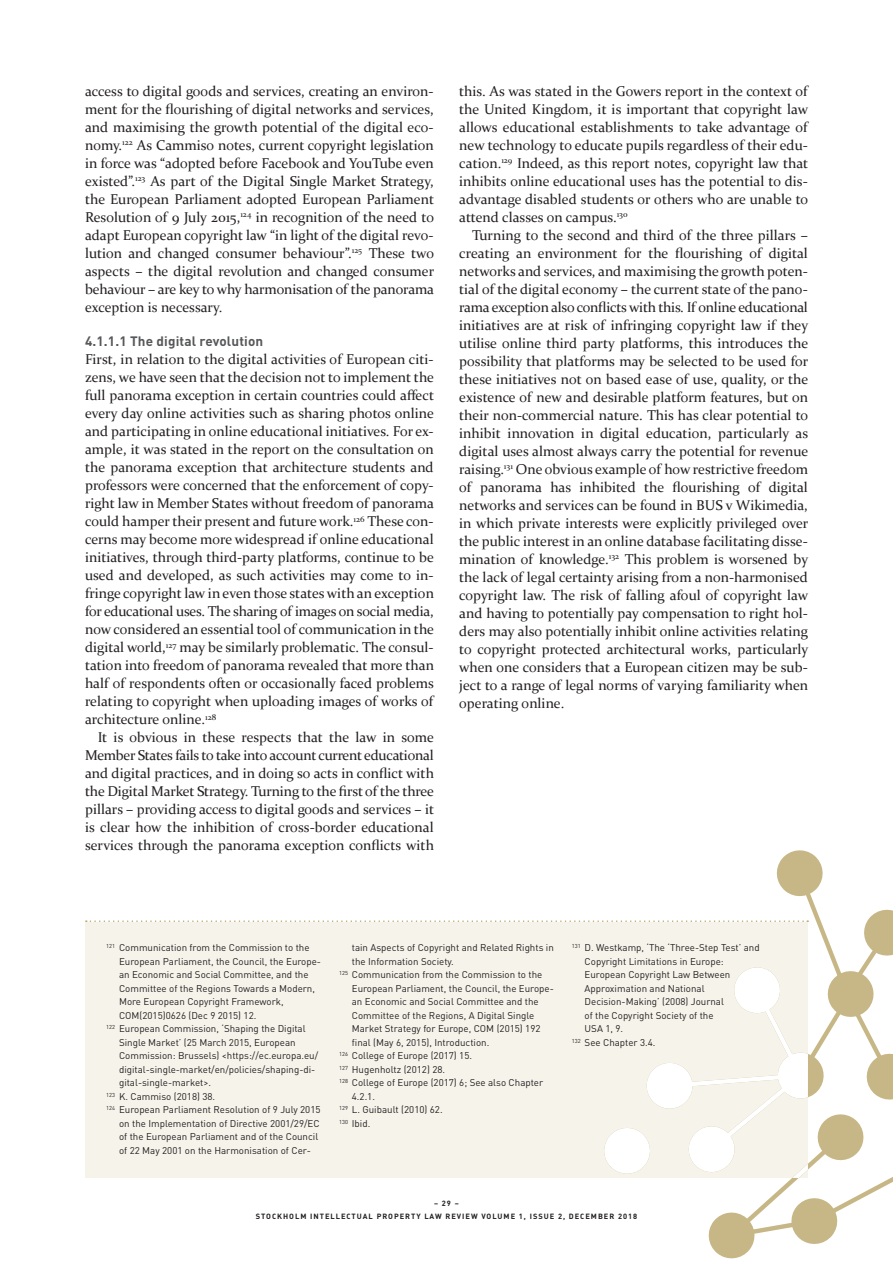
<style>
.page{position:relative;width:893px;height:1263px;background:#fff}
.page>*{position:absolute;margin:0;border:0;box-sizing:border-box;transform-origin:0 0}
.t1{font:14.25px/18px "Constantia";color:#231f20;text-align:justify}
.t2{font:700 13.5px "DIN";letter-spacing:.01em;color:#57585a}
.t3{font:9.75px "DIN";color:#231f20}
.t4{font:700 7.5px/13.5px "DIN";letter-spacing:.13em;color:#231f20;text-align:center}
</style>
<div class="page">
<svg style="left:86px;top:850px;width:807px;height:409px"></svg>
<p class="t1" style="left:85px;top:81px;width:351px">access to digital goods and services, creating an environ&shy;ment for the flourishing of digital networks and services, and maximising the growth potential of the digital eco&shy;nomy.<sup>122</sup> As Cammiso notes, current copyright legislation in force was “adopted before Facebook and YouTube even existed”.<sup>123</sup> As part of the Digital Single Market Strategy, the European Parliament adopted European Parliament Resolution of 9 July 2015,<sup>124</sup> in recognition of the need to adapt European copyright law “in light of the digital revo&shy;lution and changed consumer behaviour”.<sup>125</sup> These two aspects – the digital revolution and changed consumer behaviour – are key to why harmonisation of the panorama exception is necessary.</p>
<p class="t2" style="left:85px;top:333px;width:180px">4.1.1.1 The digital revolution</p>
<p class="t1" style="left:85px;top:350px;width:351px">First, in relation to the digital activities of European citi&shy;zens, we have seen that the decision not to implement the full panorama exception in certain countries could affect every day online activities such as sharing photos online and participating in online educational initiatives. For ex&shy;ample, it was stated in the report on the consultation on the panorama exception that architecture students and professors were concerned that the enforcement of copy&shy;right law in Member States without freedom of panorama could hamper their present and future work.<sup>126</sup> These con&shy;cerns may become more widespread if online educational initiatives, through third-party platforms, continue to be used and developed, as such activities may come to in&shy;fringe copyright law in even those states with an exception for educational uses. The sharing of images on social media, now considered an essential tool of communication in the digital world,<sup>127</sup> may be similarly problematic. The consul&shy;tation into freedom of panorama revealed that more than half of respondents often or occasionally faced problems relating to copyright when uploading images of works of architecture online.<sup>128</sup></p>
<p class="t1" style="left:85px;top:728px;width:351px;text-indent:13px">It is obvious in these respects that the law in some Member States fails to take into account current educational and digital practices, and in doing so acts in conflict with the Digital Market Strategy. Turning to the first of the three pillars – providing access to digital goods and services – it is clear how the inhibition of cross-border educational services through the panorama exception conflicts with</p>
<p class="t1" style="left:459px;top:81px;width:351px">this. As was stated in the Gowers report in the context of the United Kingdom, it is important that copyright law allows educational establishments to take advantage of new technology to educate pupils regardless of their edu&shy;cation.<sup>129</sup> Indeed, as this report notes, copyright law that inhibits online educational uses has the potential to dis&shy;advantage disabled students or others who are unable to attend classes on campus.<sup>130</sup></p>
<p class="t1" style="left:459px;top:225px;width:351px;text-indent:13px">Turning to the second and third of the three pillars – creating an environment for the flourishing of digital networks and services, and maximising the growth poten&shy;tial of the digital economy – the current state of the pano&shy;rama exception also conflicts with this. If online educational initiatives are at risk of infringing copyright law if they utilise online third party platforms, this introduces the possibility that platforms may be selected to be used for these initiatives not on based ease of use, quality, or the existence of new and desirable platform features, but on their non-commercial nature. This has clear potential to inhibit innovation in digital education, particularly as digital uses almost always carry the potential for revenue raising.<sup>131</sup> One obvious example of how restrictive freedom of panorama has inhibited the flourishing of digital networks and services can be found in BUS v Wikimedia, in which private interests were explicitly privileged over the public interest in an online database facilitating disse&shy;mination of knowledge.<sup>132</sup> This problem is worsened by the lack of legal certainty arising from a non-harmonised copyright law. The risk of falling afoul of copyright law and having to potentially pay compensation to right hol&shy;ders may also potentially inhibit online activities relating to copyright protected architectural works, particularly when one considers that a European citizen may be sub&shy;ject to a range of legal norms of varying familiarity when operating online.</p>
<p class="t3" style="left:106px;top:942px;width:205px"><sup>121</sup> Communication from the Commission to the</p>
<p class="t3" style="left:119px;top:955px;width:204px">European Parliament, the Council, the Europe-</p>
<p class="t3" style="left:119px;top:969px;width:191px">an Economic and Social Committee, and the</p>
<p class="t3" style="left:119px;top:982px;width:197px">Committee of the Regions Towards a Modern,</p>
<p class="t3" style="left:119px;top:996px;width:166px">More European Copyright Framework,</p>
<p class="t3" style="left:119px;top:1009px;width:139px">COM(2015)0626 (Dec 9 2015) 12.</p>
<p class="t3" style="left:106px;top:1023px;width:201px"><sup>122</sup> European Commission, ‘Shaping the Digital</p>
<p class="t3" style="left:119px;top:1036px;width:178px">Single Market’ (25 March 2015, European</p>
<p class="t3" style="left:119px;top:1050px;width:201px">Commission: Brussels) &lt;https://ec.europa.eu/</p>
<p class="t3" style="left:119px;top:1063px;width:198px">digital-single-market/en/policies/shaping-di-</p>
<p class="t3" style="left:119px;top:1077px;width:94px">gital-single-market&gt;.</p>
<p class="t3" style="left:106px;top:1090px;width:110px"><sup>123</sup> K. Cammiso (2018) 38.</p>
<p class="t3" style="left:106px;top:1104px;width:216px"><sup>124</sup> European Parliament Resolution of 9 July 2015</p>
<p class="t3" style="left:119px;top:1117px;width:202px">on the Implementation of Directive 2001/29/EC</p>
<p class="t3" style="left:119px;top:1131px;width:201px">of the European Parliament and of the Council</p>
<p class="t3" style="left:119px;top:1144px;width:194px">of 22 May 2001 on the Harmonisation of Cer-</p>
<p class="t3" style="left:352px;top:942px;width:204px">tain Aspects of Copyright and Related Rights in</p>
<p class="t3" style="left:352px;top:955px;width:104px">the Information Society.</p>
<p class="t3" style="left:339px;top:969px;width:205px"><sup>125</sup> Communication from the Commission to the</p>
<p class="t3" style="left:352px;top:982px;width:204px">European Parliament, the Council, the Europe-</p>
<p class="t3" style="left:352px;top:996px;width:188px">an Economic and Social Committee and the</p>
<p class="t3" style="left:352px;top:1009px;width:184px">Committee of the Regions, A Digital Single</p>
<p class="t3" style="left:352px;top:1023px;width:190px">Market Strategy for Europe, COM (2015) 192</p>
<p class="t3" style="left:352px;top:1036px;width:139px">final (May 6, 2015), Introduction.</p>
<p class="t3" style="left:339px;top:1050px;width:134px"><sup>126</sup> College of Europe (2017) 15.</p>
<p class="t3" style="left:339px;top:1063px;width:108px"><sup>127</sup> Hugenholtz (2012) 28.</p>
<p class="t3" style="left:339px;top:1077px;width:206px"><sup>128</sup> College of Europe (2017) 6; See also Chapter</p>
<p class="t3" style="left:352px;top:1090px;width:25px">4.2.1.</p>
<p class="t3" style="left:339px;top:1104px;width:105px"><sup>129</sup> L. Guibault (2010) 62.</p>
<p class="t3" style="left:339px;top:1117px;width:33px"><sup>130</sup> Ibid.</p>
<p class="t3" style="left:572px;top:942px;width:189px"><sup>131</sup> D. Westkamp, ‘The ‘Three-Step Test’ and</p>
<p class="t3" style="left:585px;top:955px;width:141px">Copyright Limitations in Europe:</p>
<p class="t3" style="left:585px;top:969px;width:147px">European Copyright Law Between</p>
<p class="t3" style="left:585px;top:982px;width:121px">Approximation and National</p>
<p class="t3" style="left:585px;top:996px;width:141px">Decision-Making’ (2008) Journal</p>
<p class="t3" style="left:585px;top:1009px;width:130px">of the Copyright Society of the</p>
<p class="t3" style="left:585px;top:1023px;width:40px">USA 1, 9.</p>
<p class="t3" style="left:572px;top:1036px;width:85px"><sup>132</sup> See Chapter 3.4.</p>
<p class="t4" style="left:256px;top:1196px;width:383px">– 29 –<br>STOCKHOLM INTELLECTUAL PROPERTY LAW REVIEW VOLUME 1, ISSUE 2, DECEMBER 2018</p>
</div>
